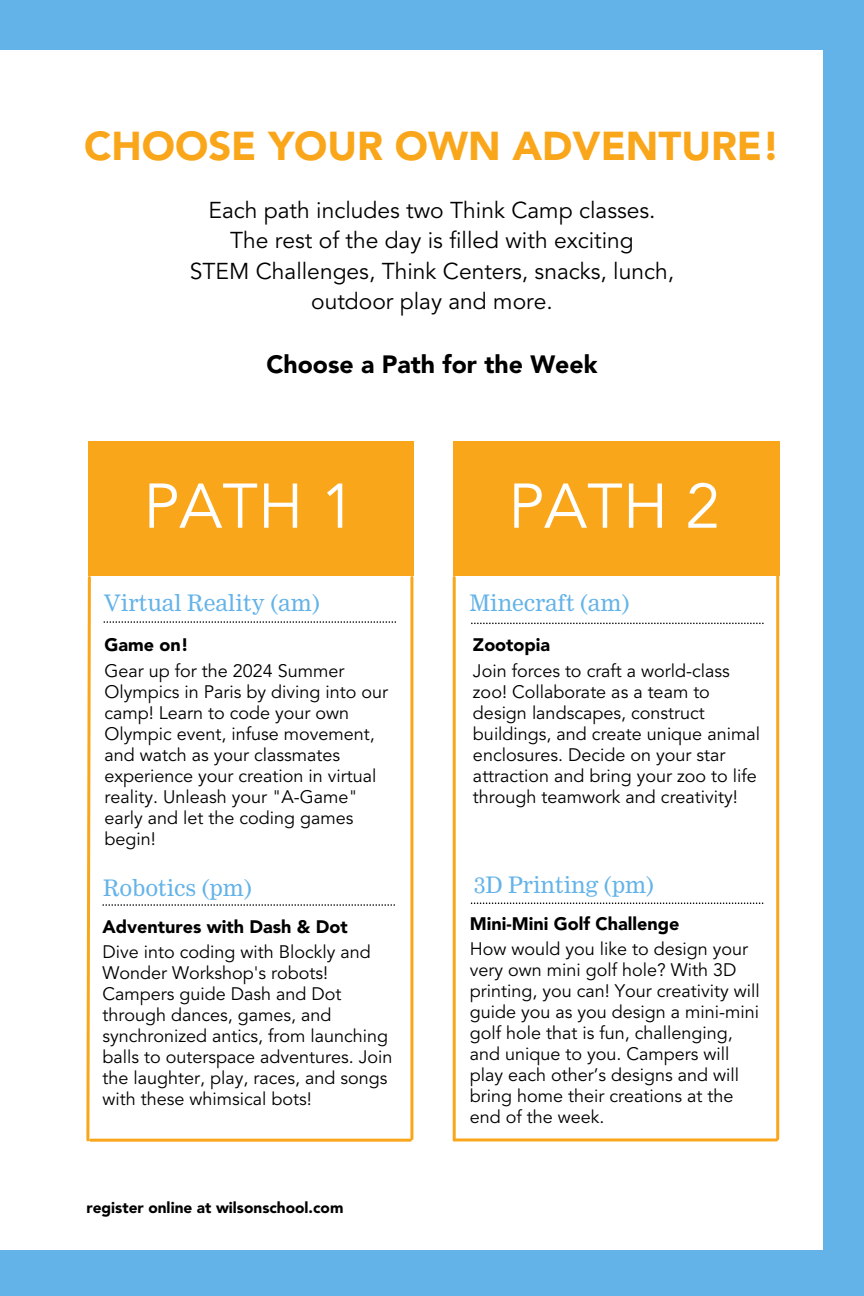
<style>
.page{position:relative;width:864px;height:1296px;background:#64b3e8}
.page>*{position:absolute;margin:0;border:0;box-sizing:border-box;transform-origin:0 0}
.t1{font:62.4px "Avenir LT Std";color:#fff}
.t2{font:900 40px "Avenir LT Std";color:#faa61a}
.t3{font:900 24.8px "Avenir LT Std";color:#000}
.t4{font:22.8px/30.4px "Avenir LT Std";color:#000;text-align:center}
.t5{font:22.2px "Clarion MT Std";color:#64b3e8}
.t6{font:18px/21px "Avenir LT Std";color:#000}
.t7{font:900 18px "Avenir LT Std";color:#000}
.t8{font:900 15.4px "Avenir LT Std";color:#000}
</style>
<div class="page">
<div style="left:0;top:50px;width:823px;height:1200px;background:#fff"></div>
<div style="left:88px;top:441px;width:325px;height:135px;background:#faa61a"></div>
<div style="left:453px;top:441px;width:326px;height:135px;background:#faa61a"></div>
<hr style="left:91px;top:1139px;width:319px;height:3px;background:#faa61a">
<svg style="left:86px;top:576px;width:6px;height:566px"></svg>
<hr style="left:410px;top:577px;width:3px;height:562px;background:#faa61a">
<hr style="left:454px;top:1138px;width:323px;height:3px;background:#faa61a">
<hr style="left:453px;top:577px;width:3px;height:563px;background:#faa61a">
<hr style="left:776px;top:576px;width:3px;height:563px;background:#faa61a">
<svg style="left:104px;top:621px;width:292px;height:2px"></svg>
<svg style="left:102px;top:904px;width:293px;height:2px"></svg>
<svg style="left:471px;top:623px;width:293px;height:1px"></svg>
<svg style="left:471px;top:902px;width:292px;height:2px"></svg>
<h2 class="t2" style="left:84px;top:130px;width:697px">CHOOSE YOUR OWN ADVENTURE!</h2>
<p class="t4" style="left:190px;top:197px;width:486px">Each path includes two Think Camp classes.<br>The rest of the day is filled with exciting<br>STEM Challenges, Think Centers, snacks, lunch, outdoor play and more.</p>
<h3 class="t3" style="left:266px;top:355px;width:333px">Choose a Path for the Week</h3>
<h1 class="t1" style="left:143px;top:481px;width:213px">PATH 1</h1>
<h1 class="t1" style="left:508px;top:481px;width:213px">PATH 2</h1>
<p class="t5" style="left:104px;top:594px;width:218px">Virtual Reality (am)</p>
<p class="t5" style="left:470px;top:594px;width:161px">Minecraft (am)</p>
<p class="t7" style="left:104px;top:638px;width:86px">Game on!</p>
<p class="t6" style="left:104px;top:662px;width:285px">Gear up for the 2024 Summer<br>Olympics in Paris by diving into our camp! Learn to code your own<br>Olympic event, infuse movement, and watch as your classmates experience your creation in virtual reality. Unleash your "A-Game" early and let the coding games begin!</p>
<p class="t7" style="left:473px;top:638px;width:79px">Zootopia</p>
<p class="t6" style="left:473px;top:662px;width:289px">Join forces to craft a world-class zoo! Collaborate as a team to design landscapes, construct buildings, and create unique animal enclosures. Decide on your star attraction and bring your zoo to life through teamwork and creativity!</p>
<p class="t5" style="left:103px;top:879px;width:150px">Robotics (pm)</p>
<p class="t5" style="left:474px;top:876px;width:181px">3D Printing (pm)</p>
<p class="t7" style="left:102px;top:919px;width:247px">Adventures with Dash &amp; Dot</p>
<p class="t6" style="left:102px;top:943px;width:291px">Dive into coding with Blockly and<br>Wonder Workshop's robots!<br>Campers guide Dash and Dot through dances, games, and synchronized antics, from launching balls to outerspace adventures. Join the laughter, play, races, and songs with these whimsical bots!</p>
<p class="t7" style="left:470px;top:916px;width:211px">Mini-Mini Golf Challenge</p>
<p class="t6" style="left:470px;top:940px;width:291px">How would you like to design your very own mini golf hole? With 3D printing, you can! Your creativity will guide you as you design a mini-mini golf hole that is fun, challenging, and unique to you. Campers will play each other’s designs and will bring home their creations at the end of the week.</p>
<p class="t8" style="left:86px;top:1201px;width:259px">register online at wilsonschool.com</p>
</div>
